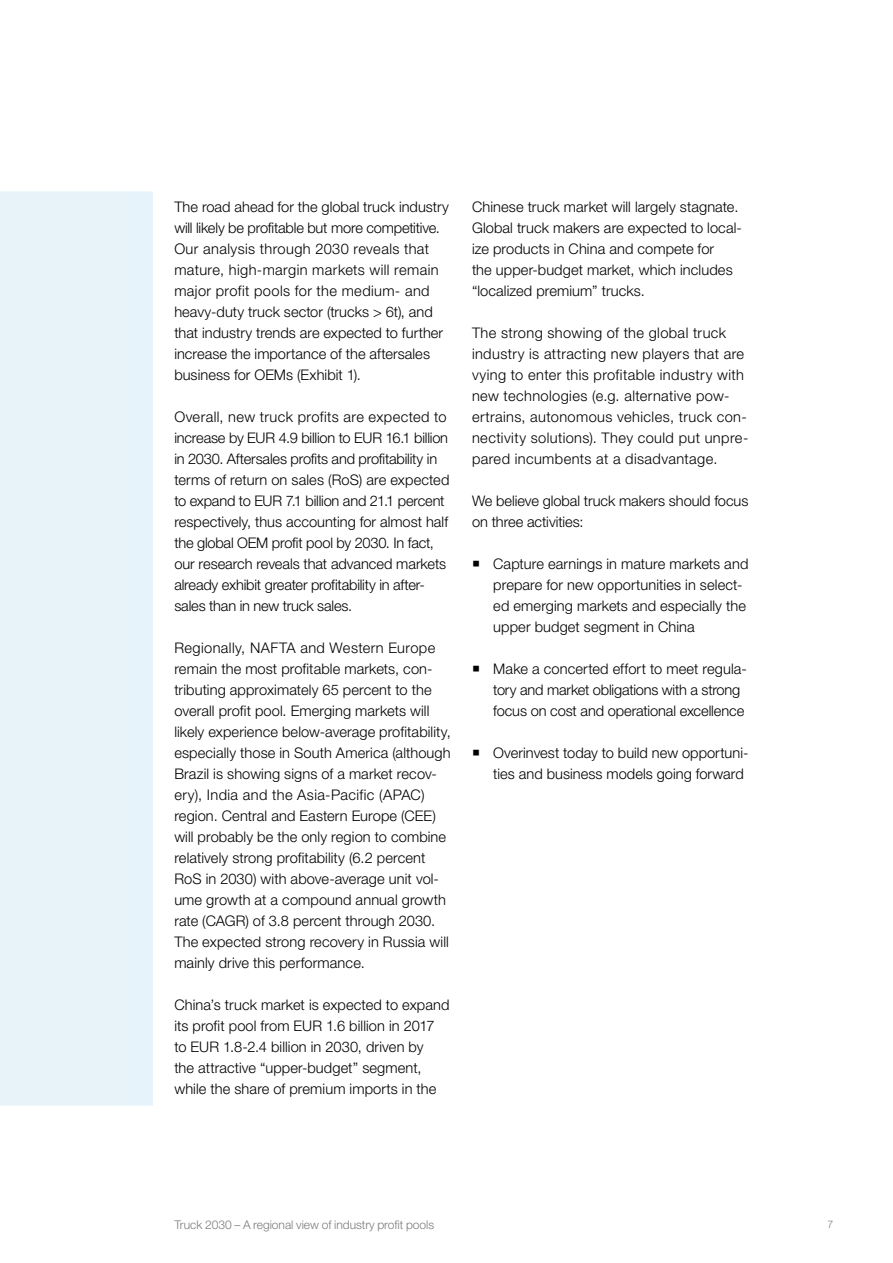
<style>
.page{position:relative;width:893px;height:1263px;background:#fff}
.page>*{position:absolute;margin:0;border:0;box-sizing:border-box;transform-origin:0 0}
.Body{font:300 14.7px/21px "Helvetica Neue LT Std";letter-spacing:.005em;color:#000}
.Body-2{font:300 14.7px/21px "Helvetica Neue LT Std";letter-spacing:.025em;color:#000}
.t1{font:300 12px "Helvetica Neue LT Std";color:#7b7c7f}
.t2{font:300 10.5px "Helvetica Neue LT Std";color:#7b7c7f}
</style>
<div class="page">
<div style="left:0;top:191px;width:153px;height:915px;background:#e8f3f9"></div>
<p class="Body" style="left:174px;top:196px;width:276px">The road ahead for the global truck industry will likely be profitable but more competitive.<br>Our analysis through 2030 reveals that mature, high-margin markets will remain major profit pools for the medium- and heavy-duty truck sector (trucks &gt; 6t), and that industry trends are expected to further increase the importance of the aftersales business for OEMs (Exhibit 1).</p>
<p class="Body" style="left:174px;top:406px;width:277px">Overall, new truck profits are expected to increase by EUR 4.9 billion to EUR 16.1 billion in 2030. Aftersales profits and profitability in terms of return on sales (RoS) are expected to expand to EUR 7.1 billion and 21.1 percent respectively, thus accounting for almost half the global OEM profit pool by 2030. In fact, our research reveals that advanced markets already exhibit greater profitability in after&shy;sales than in new truck sales.</p>
<p class="Body" style="left:174px;top:637px;width:278px">Regionally, NAFTA and Western Europe remain the most profitable markets, con&shy;tributing approximately 65 percent to the overall profit pool. Emerging markets will likely experience below-average profitability, especially those in South America (although Brazil is showing signs of a market recov&shy;ery), India and the Asia-Pacific (APAC) region. Central and Eastern Europe (CEE) will probably be the only region to combine relatively strong profitability (6.2 percent RoS in 2030) with above-average unit vol&shy;ume growth at a compound annual growth rate (CAGR) of 3.8 percent through 2030.<br>The expected strong recovery in Russia will mainly drive this performance.</p>
<p class="Body" style="left:174px;top:994px;width:277px">China’s truck market is expected to expand its profit pool from EUR 1.6 billion in 2017 to EUR 1.8-2.4 billion in 2030, driven by<br>the attractive “upper-budget” segment, while the share of premium imports in the</p>
<p class="Body" style="left:472px;top:196px;width:271px">Chinese truck market will largely stagnate.<br>Global truck makers are expected to local&shy;ize products in China and compete for<br>the upper-budget market, which includes “localized premium” trucks.</p>
<p class="Body-2" style="left:472px;top:322px;width:278px">The strong showing of the global truck industry is attracting new players that are vying to enter this profitable industry with new technologies (e.g. alternative pow&shy;ertrains, autonomous vehicles, truck con&shy;nectivity solutions). They could put unpre&shy;pared incumbents at a disadvantage.</p>
<p class="Body" style="left:472px;top:490px;width:278px">We believe global truck makers should focus on three activities:</p>
<p class="Body" style="left:493px;top:553px;width:257px">Capture earnings in mature markets and prepare for new opportunities in select&shy;ed emerging markets and especially the upper budget segment in China</p>
<p class="Body" style="left:493px;top:658px;width:255px">Make a concerted effort to meet regula&shy;tory and market obligations with a strong focus on cost and operational excellence</p>
<p class="Body" style="left:493px;top:742px;width:257px">Overinvest today to build new opportuni&shy;ties and business models going forward</p>
<p class="t1" style="left:174px;top:1217px;width:261px">Truck 2030 – A regional view of industry profit pools</p>
<p class="t2" style="left:828px;top:1218px;width:7px">7</p>
</div>
